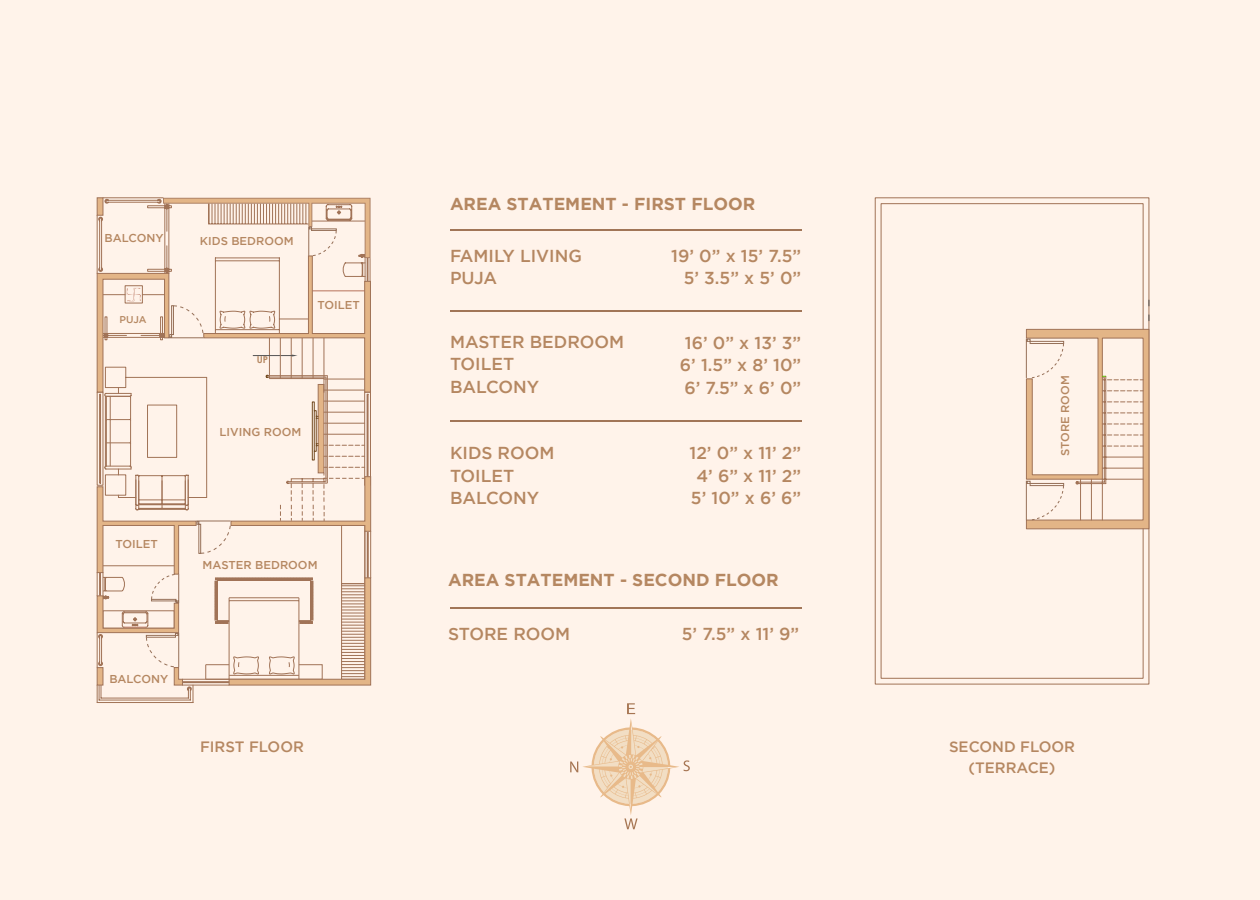
<style>
.page{position:relative;width:1260px;height:900px;background:#fff3ea}
.page>*{position:absolute;margin:0;border:0;box-sizing:border-box;transform-origin:0 0}
.t1{font:500 17.25px/22.4px "Gotham";color:#b58761}
.t2{font:700 17.25px "Gotham";color:#b58761}
.t3{font:500 15px/20.9px "Gotham";color:#b58761;text-align:center}
.t4{font:500 11.38px "Gotham";color:#b58761}
.t5{font:500 9.88px "Gotham";color:#b58761}
.t6{font:700 9.5px "Century Gothic";color:#b58761}
</style>
<div class="page">
<svg style="left:570px;top:703px;width:120px;height:126px"></svg>
<div style="left:97px;top:197px;width:6px;height:19px;background:#ba937b;border:1px solid #a17357"></div>
<svg style="left:96px;top:198px;width:276px;height:505px"></svg>
<svg style="left:880px;top:203px;width:264px;height:476px"></svg>
<svg style="left:1026px;top:328px;width:124px;height:202px"></svg>
<hr style="left:450px;top:230px;width:351px;height:1px;background:#a17557">
<hr style="left:450px;top:311px;width:351px;height:1px;background:#a17557">
<hr style="left:450px;top:420px;width:351px;height:1px;background:#a17557">
<hr style="left:450px;top:607px;width:351px;height:1px;background:#a17557">
<p class="t4" style="left:105px;top:231px;width:60px">BALCONY</p>
<p class="t4" style="left:200px;top:235px;width:95px">KIDS BEDROOM</p>
<p class="t5" style="left:120px;top:313px;width:28px">PUJA</p>
<p class="t6" style="left:257px;top:353px;width:13px">UP</p>
<p class="t4" style="left:318px;top:299px;width:44px">TOILET</p>
<p class="t4" style="left:220px;top:426px;width:83px">LIVING ROOM</p>
<p class="t4" style="left:116px;top:538px;width:44px">TOILET</p>
<p class="t4" style="left:203px;top:559px;width:116px">MASTER BEDROOM</p>
<p class="t4" style="left:109px;top:673px;width:60px">BALCONY</p>
<p class="t3" style="left:200px;top:736px;width:105px">FIRST FLOOR</p>
<p class="t2" style="left:450px;top:194px;width:307px">AREA STATEMENT - FIRST FLOOR</p>
<p class="t1" style="left:450px;top:244px;width:133px">FAMILY LIVING<br>PUJA</p>
<p class="t1" style="left:450px;top:330px;width:176px">MASTER BEDROOM<br>TOILET<br>BALCONY</p>
<p class="t1" style="left:450px;top:442px;width:106px">KIDS ROOM<br>TOILET<br>BALCONY</p>
<p class="t1" style="left:671px;top:244px;width:131px;text-align:right">19’ 0” x 15’ 7.5”<br>5’ 3.5” x 5’ 0”</p>
<p class="t1" style="left:680px;top:331px;width:123px;text-align:justify">16’ 0” x 13’ 3” 6’ 1.5” x 8’ 10” 6’ 7.5” x 6’ 0”</p>
<p class="t1" style="left:690px;top:442px;width:113px;text-align:center">12’ 0” x 11’ 2”<br>4’ 6” x 11’ 2”<br>5’ 10” x 6’ 6”</p>
<p class="t2" style="left:448px;top:570px;width:332px">AREA STATEMENT - SECOND FLOOR</p>
<p class="t1" style="left:448px;top:623px;width:124px">STORE ROOM</p>
<p class="t1" style="left:682px;top:623px;width:119px">5’ 7.5” x 11’ 9”</p>
<p class="t4" style="left:1059px;top:456px;width:82px;rotate:-90deg">STORE ROOM</p>
<p class="t3" style="left:949px;top:736px;width:128px">SECOND FLOOR (TERRACE)</p>
</div>
